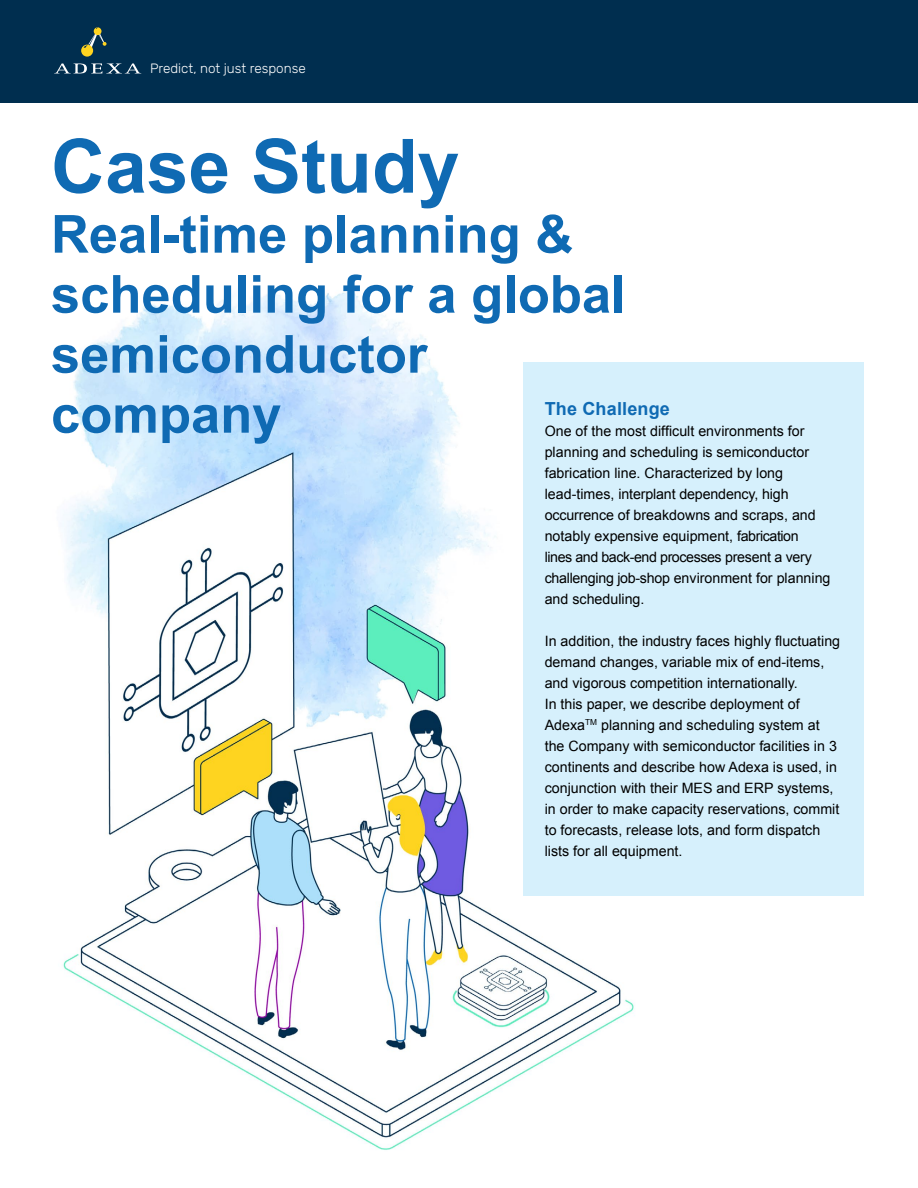
<style>
.page{position:relative;width:918px;height:1188px;background:#fff}
.page>*{position:absolute;margin:0;border:0;box-sizing:border-box;transform-origin:0 0}
.t1{font:700 75px "Arial";color:#0f6ab3}
.t2{font:700 52.5px/60px "Arial";color:#0f6ab3}
.t3{font:700 18px "Arial";letter-spacing:.01em;color:#0f6ab3}
.t4{font:14.25px/21px "Arial";color:#000}
.t5{font:300 13.5px "Rubik";color:#fff}
</style>
<div class="page">
<img style="left:62px;top:288px;width:680px;height:862px">
<div style="left:524px;top:363px;width:340px;height:533px;background:#d6f0fc"></div>
<div style="left:0;top:0;width:918px;height:102px;background:#002e4f"></div>
<svg style="left:55px;top:63px;width:85px;height:10px"></svg>
<svg style="left:81px;top:27px;width:26px;height:30px"></svg>
<p class="t5" style="left:150px;top:61px;width:157px">Predict, not just response</p>
<h1 class="t1" style="left:51px;top:117px;width:410px">Case Study</h1>
<h2 class="t2" style="left:51px;top:206px;width:576px">Real-time planning &amp; scheduling for a global semiconductor company</h2>
<p class="t3" style="left:545px;top:397px;width:127px">The Challenge</p>
<p class="t4" style="left:545px;top:420px;width:287px">One of the most difficult environments for planning and scheduling is semiconductor fabrication line. Characterized by long lead-times, interplant dependency, high occurrence of breakdowns and scraps, and notably expensive equipment, fabrication<br>lines and back-end processes present a very challenging job-shop environment for planning and scheduling.</p>
<p class="t4" style="left:545px;top:630px;width:297px">In addition, the industry faces highly fluctuating demand changes, variable mix of end-items, and vigorous competition internationally.<br>In this paper, we describe deployment of Adexa<sup>TM</sup> planning and scheduling system at the Company with semiconductor facilities in 3 continents and describe how Adexa is used, in conjunction with their MES and ERP systems, in order to make capacity reservations, commit to forecasts, release lots, and form dispatch lists for all equipment.</p>
</div>
